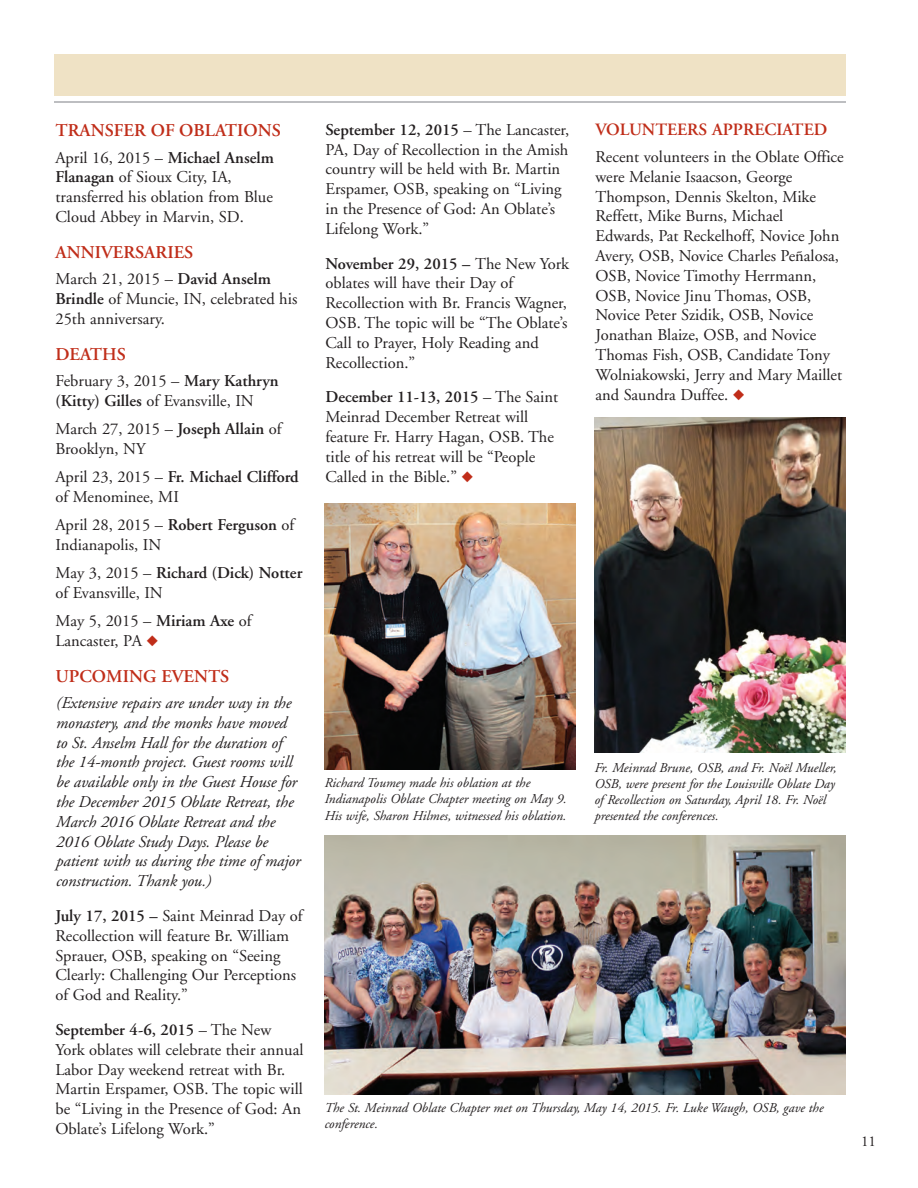
<style>
.page{position:relative;width:918px;height:1188px;background:#fff}
.page>*{position:absolute;margin:0;border:0;box-sizing:border-box;transform-origin:0 0}
.t1{font:600 18px "Adobe Garamond";color:#c02d19}
.t2{font:600 17.25px "Adobe Garamond";color:#c02d19}
.t3{font:16.5px/19.8px "Adobe Garamond";color:#231f20}
.t4{font:italic 16.5px/19.8px "Adobe Garamond";letter-spacing:-.005em;color:#231f20}
.t5{font:15px "Adobe Garamond";color:#231f20}
.t6{font:italic 13.5px/16.2px "Adobe Garamond";color:#231f20}
.s1{font-weight:600}
.s2{color:#c02d19}
</style>
<div class="page">
<div style="left:54px;top:54px;width:792px;height:42px;background:#efe2c5"></div>
<hr style="left:54px;top:101px;width:792px;height:2px;background:#a8a9ad">
<img style="left:594px;top:417px;width:251px;height:336px">
<img style="left:324px;top:836px;width:522px;height:258px">
<img style="left:324px;top:503px;width:251px;height:266px">
<p class="t1" style="left:55px;top:123px;width:227px">TRANSFER OF OBLATIONS</p>
<p class="t3" style="left:55px;top:149px;width:220px">April 16, 2015 – <span class="s1">Michael Anselm<br>Flanagan</span> of Sioux City, IA, transferred his oblation from Blue<br>Cloud Abbey in Marvin, SD.</p>
<p class="t1" style="left:55px;top:245px;width:139px">ANNIVERSARIES</p>
<p class="t3" style="left:55px;top:271px;width:243px">March 21, 2015 – <span class="s1">David Anselm<br>Brindle</span> of Muncie, IN, celebrated his<br>25th anniversary.</p>
<p class="t1" style="left:55px;top:347px;width:72px">DEATHS</p>
<p class="t3" style="left:55px;top:373px;width:225px">February 3, 2015 – <span class="s1">Mary Kathryn (Kitty) Gilles</span> of Evansville, IN</p>
<p class="t3" style="left:55px;top:421px;width:228px">March 27, 2015 – <span class="s1">Joseph Allain</span> of<br>Brooklyn, NY</p>
<p class="t3" style="left:55px;top:469px;width:245px">April 23, 2015 – <span class="s1">Fr. Michael Clifford </span>of Menominee, MI</p>
<p class="t3" style="left:55px;top:517px;width:240px">April 28, 2015 – <span class="s1">Robert Ferguson</span> of<br>Indianapolis, IN</p>
<p class="t3" style="left:55px;top:565px;width:248px">May 3, 2015 – <span class="s1">Richard (Dick) Notter </span>of Evansville, IN</p>
<p class="t3" style="left:55px;top:613px;width:198px">May 5, 2015 – <span class="s1">Miriam Axe</span> of<br>Lancaster, PA <span class="s2">◆</span></p>
<p class="t1" style="left:55px;top:669px;width:175px">UPCOMING EVENTS</p>
<p class="t4" style="left:55px;top:694px;width:246px">(Extensive repairs are under way in the monastery, and the monks have moved to St. Anselm Hall for the duration of the 14-month project. Guest rooms will be available only in the Guest House for the December 2015 Oblate Retreat, the March 2016 Oblate Retreat and the 2016 Oblate Study Days. Please be patient with us during the time of major construction. Thank you.)</p>
<p class="t3" style="left:55px;top:907px;width:249px"><span class="s1">July 17, 2015 –</span> Saint Meinrad Day of Recollection will feature Br. William Sprauer, OSB, speaking on “Seeing Clearly: Challenging Our Perceptions of God and Reality.”</p>
<p class="t3" style="left:55px;top:1021px;width:249px"><span class="s1">September 4-6, 2015</span> – The New York oblates will celebrate their annual Labor Day weekend retreat with Br.<br>Martin Erspamer, OSB. The topic will be “Living in the Presence of God: An Oblate’s Lifelong Work.”</p>
<p class="t3" style="left:326px;top:121px;width:245px"><span class="s1">September 12, 2015</span> – The Lancaster,<br>PA, Day of Recollection in the Amish country will be held with Br. Martin<br>Erspamer, OSB, speaking on “Living in the Presence of God: An Oblate’s<br>Lifelong Work.”</p>
<p class="t3" style="left:326px;top:255px;width:245px"><span class="s1">November 29, 2015 –</span> The New York oblates will have their Day of<br>Recollection with Br. Francis Wagner,<br>OSB. The topic will be “The Oblate’s<br>Call to Prayer, Holy Reading and<br>Recollection.”</p>
<p class="t3" style="left:326px;top:389px;width:234px"><span class="s1">December 11-13, 2015</span> – The Saint<br>Meinrad December Retreat will feature Fr. Harry Hagan, OSB. The title of his retreat will be “People<br>Called in the Bible.” <span class="s2">◆</span></p>
<p class="t2" style="left:596px;top:123px;width:233px">VOLUNTEERS APPRECIATED</p>
<p class="t3" style="left:596px;top:148px;width:250px">Recent volunteers in the Oblate Office were Melanie Isaacson, George<br>Thompson, Dennis Skelton, Mike<br>Reffett, Mike Burns, Michael<br>Edwards, Pat Reckelhoff, Novice John<br>Avery, OSB, Novice Charles Peñalosa,<br>OSB, Novice Timothy Herrmann,<br>OSB, Novice Jinu Thomas, OSB,<br>Novice Peter Szidik, OSB, Novice<br>Jonathan Blaize, OSB, and Novice<br>Thomas Fish, OSB, Candidate Tony<br>Wolniakowski, Jerry and Mary Maillet and Saundra Duffee. <span class="s2">◆</span></p>
<p class="t6" style="left:324px;top:776px;width:244px">Richard Toumey made his oblation at the<br>Indianapolis Oblate Chapter meeting on May 9.<br>His wife, Sharon Hilmes, witnessed his oblation.</p>
<p class="t6" style="left:594px;top:760px;width:244px">Fr. Meinrad Brune, OSB, and Fr. Noël Mueller, OSB, were present for the Louisville Oblate Day of Recollection on Saturday, April 18. Fr. Noël presented the conferences.</p>
<p class="t6" style="left:324px;top:1101px;width:501px">The St. Meinrad Oblate Chapter met on Thursday, May 14, 2015. Fr. Luke Waugh, OSB, gave the conference.</p>
<p class="t5" style="left:861px;top:1136px;width:16px">11</p>
</div>
